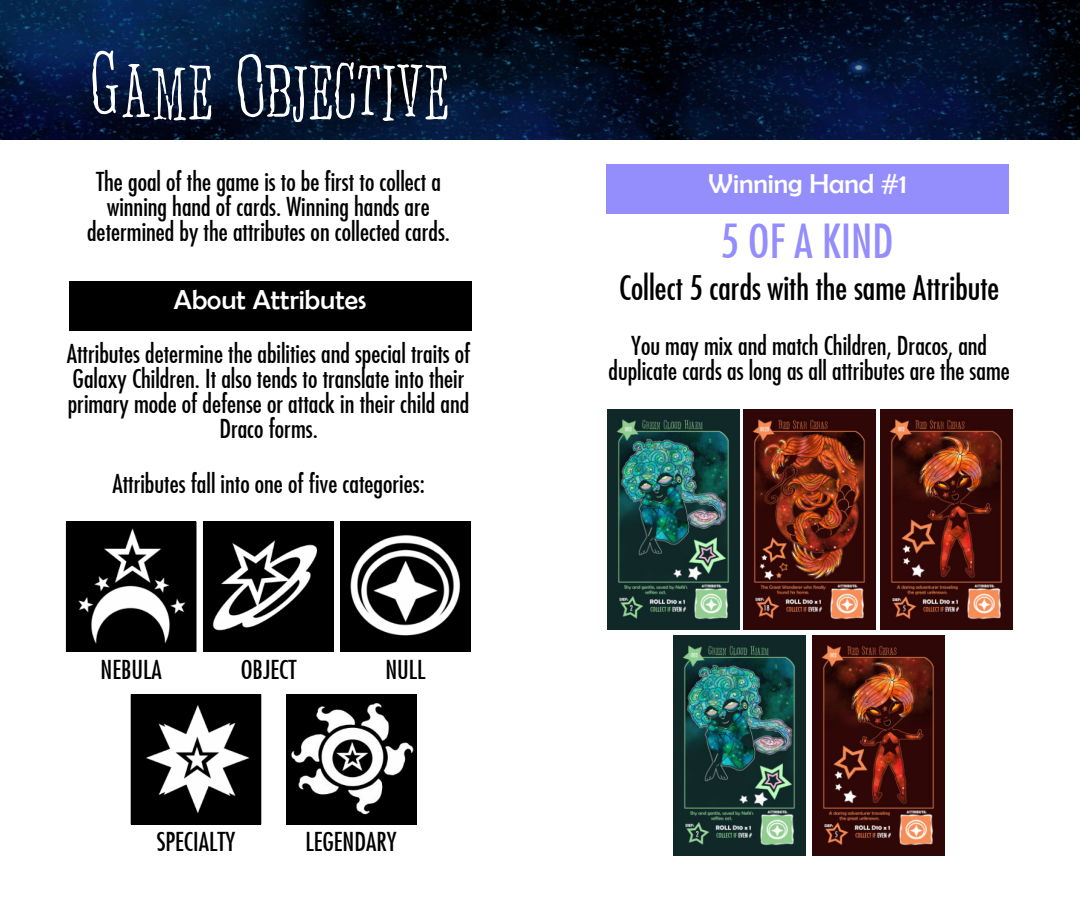
<style>
.page{position:relative;width:1080px;height:900px;background:#fff}
.page>*{position:absolute;margin:0;border:0;box-sizing:border-box;transform-origin:0 0}
.t1{font:102.25px "Anhedonia";color:#fff}
.t2{font:45px "Fuji Normal";color:#948efc}
.t3{font:32.5px "Fuji Normal";color:#000}
.t4{font:27.5px "Berlin Sans FB";color:#fff}
.t5{font:25px/25px "Fuji Normal";color:#000;text-align:center}
</style>
<div class="page">
<img style="left:0;top:0;width:1080px;height:139px">
<div style="left:69px;top:281px;width:402px;height:49px;background:#000"></div>
<img style="left:286px;top:695px;width:130px;height:129px">
<img style="left:68px;top:524px;width:126px;height:126px">
<div style="left:66px;top:522px;width:130px;height:130px;border:1px solid #000"></div>
<img style="left:342px;top:524px;width:127px;height:126px">
<div style="left:340px;top:522px;width:131px;height:130px;border:1px solid #000"></div>
<img style="left:205px;top:524px;width:126px;height:126px">
<div style="left:203px;top:522px;width:130px;height:130px;border:1px solid #000"></div>
<img style="left:133px;top:696px;width:126px;height:127px">
<div style="left:131px;top:694px;width:130px;height:131px;border:1px solid #000"></div>
<img style="left:813px;top:636px;width:132px;height:219px">
<img style="left:674px;top:636px;width:132px;height:219px">
<img style="left:881px;top:409px;width:132px;height:220px">
<img style="left:743px;top:409px;width:132px;height:220px">
<img style="left:607px;top:409px;width:132px;height:220px">
<div style="left:606px;top:164px;width:403px;height:49px;background:#948efc"></div>
<h1 class="t1" style="left:90px;top:42px;width:360px">Game Objective</h1>
<p class="t5" style="left:87px;top:169px;width:364px">The goal of the game is to be first to collect a winning hand of cards. Winning hands are determined by the attributes on collected cards.</p>
<p class="t4" style="left:174px;top:284px;width:194px">About Attributes</p>
<p class="t5" style="left:67px;top:341px;width:405px">Attributes determine the abilities and special traits of Galaxy Children. It also tends to translate into their primary mode of defense or attack in their child and Draco forms.</p>
<p class="t5" style="left:112px;top:471px;width:314px">Attributes fall into one of five categories:</p>
<p class="t5" style="left:101px;top:657px;width:63px">NEBULA</p>
<p class="t5" style="left:241px;top:657px;width:57px">OBJECT</p>
<p class="t5" style="left:385px;top:657px;width:41px">NULL</p>
<p class="t5" style="left:157px;top:829px;width:80px">SPECIALTY</p>
<p class="t5" style="left:305px;top:829px;width:93px">LEGENDARY</p>
<p class="t4" style="left:708px;top:169px;width:200px">Winning Hand #1</p>
<h2 class="t2" style="left:721px;top:213px;width:175px">5 OF A KIND</h2>
<h3 class="t3" style="left:619px;top:268px;width:382px">Collect 5 cards with the same Attribute</h3>
<p class="t5" style="left:609px;top:333px;width:403px">You may mix and match Children, Dracos, and duplicate cards as long as all attributes are the same</p>
</div>
